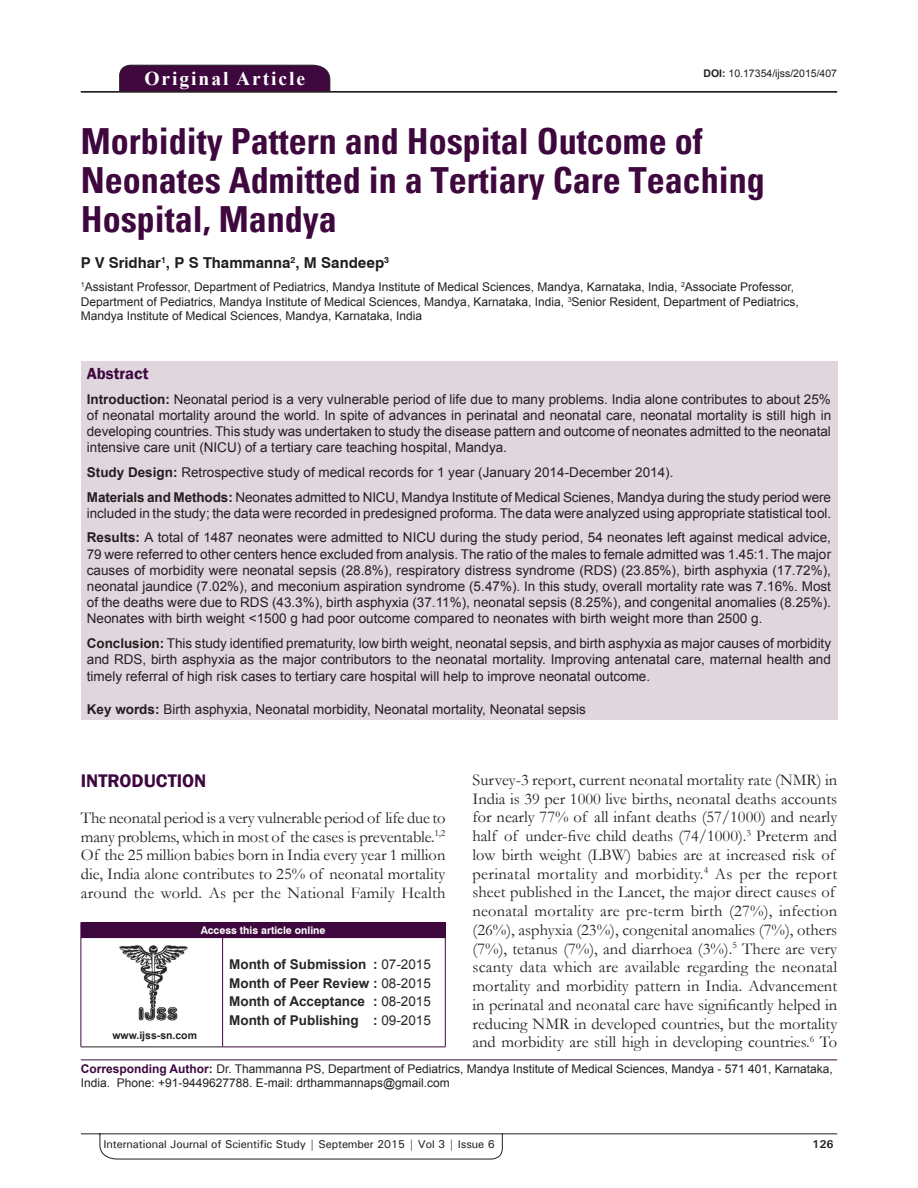
<style>
.page{position:relative;width:918px;height:1188px;background:#fff}
.page>*{position:absolute;margin:0;border:0;box-sizing:border-box;transform-origin:0 0}
.t1{font:700 condensed 36px/39px "Univers";color:#3e083e}
.t2{font:700 19.5px "Times New Roman";letter-spacing:.1em;color:#fff}
.t3{font:600 18.75px "Franklin Gothic";color:#3e083e}
.t4{font:16.5px/18.8px "Garamond";color:#231f20}
.t5{font:600 16.5px "Franklin Gothic";color:#3e083e}
.t6{font:700 15px "Swiss 721 BT";color:#231f20}
.t7{font:13.5px/16.2px "Arial";color:#231f20;text-align:justify}
.t8{font:700 13.5px/18.8px "Arial";color:#282526;text-align:justify}
.t9{font:12px/14.4px "Arial";color:#231f20}
.t10{font:500 11.25px "Univers";letter-spacing:-.01em;color:#231f20}
.t11{font:700 11.25px "Univers";color:#231f20}
.t12{font:10.5px "Arial";color:#231f20}
.t13{font:700 10.5px "Swiss 721 BT";color:#fff}
.t14{font:700 10.5px "Arial";color:#231f20}
.s1{font-weight:700}
.s2{font-weight:400}
.s3{font-weight:700;color:#3e083e}
</style>
<div class="page">
<svg style="left:81px;top:1133px;width:757px;height:26px"></svg>
<div style="left:119px;top:65px;width:211px;height:26px;background:#3e083e"></div>
<hr style="left:81px;top:91px;width:756px;height:1px;background:#231f20">
<div style="left:81px;top:361px;width:756px;height:359px;background:#e0d7de"></div>
<img style="left:119px;top:945px;width:69px;height:76px">
<div style="left:81px;top:922px;width:364px;height:16px;background:#3e083e"></div>
<svg style="left:445px;top:922px;width:1px;height:15px"></svg>
<hr style="left:81px;top:938px;width:1px;height:109px;background:#3e083e">
<hr style="left:81px;top:1047px;width:142px;height:1px;background:#231f20">
<hr style="left:223px;top:937px;width:223px;height:1px;background:#3e083e">
<hr style="left:222px;top:938px;width:1px;height:109px;background:#3e083e">
<hr style="left:445px;top:938px;width:1px;height:109px;background:#3e083e">
<hr style="left:223px;top:1047px;width:223px;height:1px;background:#3e083e">
<hr style="left:81px;top:1059px;width:756px;height:1px;background:#3e083e">
<h2 class="t2" style="left:144px;top:67px;width:162px">Original Article</h2>
<p class="t12" style="left:703px;top:67px;width:135px"><span class="s1">DOI:</span> 10.17354/ijss/2015/407</p>
<h1 class="t1" style="left:81px;top:122px;width:685px">Morbidity Pattern and Hospital Outcome of<br>Neonates Admitted in a Tertiary Care Teaching<br>Hospital, Mandya</h1>
<p class="t6" style="left:81px;top:254px;width:310px">P V Sridhar<sup>1</sup>, P S Thammanna<sup>2</sup>, M Sandeep<sup>3</sup></p>
<p class="t9" style="left:81px;top:280px;width:720px"><sup>1</sup>Assistant Professor, Department of Pediatrics, Mandya Institute of Medical Sciences, Mandya, Karnataka, India, <sup>2</sup>Associate Professor,<br>Department of Pediatrics, Mandya Institute of Medical Sciences, Mandya, Karnataka, India, <sup>3</sup>Senior Resident, Department of Pediatrics,<br>Mandya Institute of Medical Sciences, Mandya, Karnataka, India</p>
<p class="t5" style="left:87px;top:364px;width:63px">Abstract</p>
<p class="t7" style="left:87px;top:391px;width:746px"><span class="s1">Introduction:</span> Neonatal period is a very vulnerable period of life due to many problems. India alone contributes to about 25% of neonatal mortality around the world. In spite of advances in perinatal and neonatal care, neonatal mortality is still high in developing countries. This study was undertaken to study the disease pattern and outcome of neonates admitted to the neonatal intensive care unit (NICU) of a tertiary care teaching hospital, Mandya.</p>
<p class="t7" style="left:87px;top:460px;width:746px;line-height:24.8px"><span class="s1">Study Design:</span> Retrospective study of medical records for 1 year (January 2014-December 2014).<br><span class="s1">Materials and Methods:</span> Neonates admitted to NICU, Mandya Institute of Medical Scienes, Mandya during the study period were</p>
<p class="t7" style="left:87px;top:501px;width:746px;line-height:24.8px">included in the study; the data were recorded in predesigned proforma. The data were analyzed using appropriate statistical tool.<br><span class="s1">Results:</span> A total of 1487 neonates were admitted to NICU during the study period, 54 neonates left against medical advice,</p>
<p class="t7" style="left:87px;top:546px;width:746px">79 were referred to other centers hence excluded from analysis. The ratio of the males to female admitted was 1.45:1. The major causes of morbidity were neonatal sepsis (28.8%), respiratory distress syndrome (RDS) (23.85%), birth asphyxia (17.72%), neonatal jaundice (7.02%), and meconium aspiration syndrome (5.47%). In this study, overall mortality rate was 7.16%. Most of the deaths were due to RDS (43.3%), birth asphyxia (37.11%), neonatal sepsis (8.25%), and congenital anomalies (8.25%).<br>Neonates with birth weight &lt;1500 g had poor outcome compared to neonates with birth weight more than 2500 g.</p>
<p class="t7" style="left:87px;top:635px;width:746px"><span class="s1">Conclusion:</span> This study identified prematurity, low birth weight, neonatal sepsis, and birth asphyxia as major causes of morbidity and RDS, birth asphyxia as the major contributors to the neonatal mortality. Improving antenatal care, maternal health and timely referral of high risk cases to tertiary care hospital will help to improve neonatal outcome.</p>
<p class="t7" style="left:87px;top:701px;width:501px"><span class="s1">Key words:</span> Birth asphyxia, Neonatal morbidity, Neonatal mortality, Neonatal sepsis</p>
<p class="t4" style="left:473px;top:770px;width:366px">Survey-3 report, current neonatal mortality rate (NMR) in India is 39 per 1000 live births, neonatal deaths accounts for nearly 77% of all infant deaths (57/1000) and nearly half of under-five child deaths (74/1000).<sup>3</sup> Preterm and low birth weight (LBW) babies are at increased risk of perinatal mortality and morbidity.<sup>4</sup> As per the report sheet published in the Lancet, the major direct causes of neonatal mortality are pre-term birth (27%), infection (26%), asphyxia (23%), congenital anomalies (7%), others (7%), tetanus (7%), and diarrhoea (3%).<sup>5</sup> There are very scanty data which are available regarding the neonatal mortality and morbidity pattern in India. Advancement in perinatal and neonatal care have significantly helped in reducing NMR in developed countries, but the mortality and morbidity are still high in developing countries.<sup>6</sup> To</p>
<h3 class="t3" style="left:81px;top:770px;width:127px">INTRODUCTION</h3>
<p class="t4" style="left:81px;top:809px;width:366px;text-align:justify">The neonatal period is a very vulnerable period of life due to many problems, which in most of the cases is preventable.<sup>1,2<br></sup>Of the 25 million babies born in India every year 1 million die, India alone contributes to 25% of neonatal mortality around the world. As per the National Family Health</p>
<p class="t13" style="left:201px;top:924px;width:126px">Access this article online</p>
<p class="t8" style="left:229px;top:955px;width:203px">Month of Submission : <span class="s2">07-2015<br></span>Month of Peer Review : <span class="s2">08-2015<br></span>Month of Acceptance : <span class="s2">08-2015<br></span>Month of Publishing : <span class="s2">09-2015</span></p>
<p class="t9" style="left:81px;top:1062px;width:754px"><span class="s3">Corresponding Author:</span> Dr. Thammanna PS, Department of Pediatrics, Mandya Institute of Medical Sciences, Mandya - 571 401, Karnataka,<br>India. Phone: +91-9449627788. E-mail: drthammannaps@gmail.com</p>
<p class="t14" style="left:112px;top:1029px;width:86px">www.ijss-sn.com</p>
<p class="t10" style="left:104px;top:1137px;width:393px">International Journal of Scientific Study | September 2015 | Vol 3 | Issue 6</p>
<p class="t11" style="left:812px;top:1137px;width:23px">126</p>
</div>
